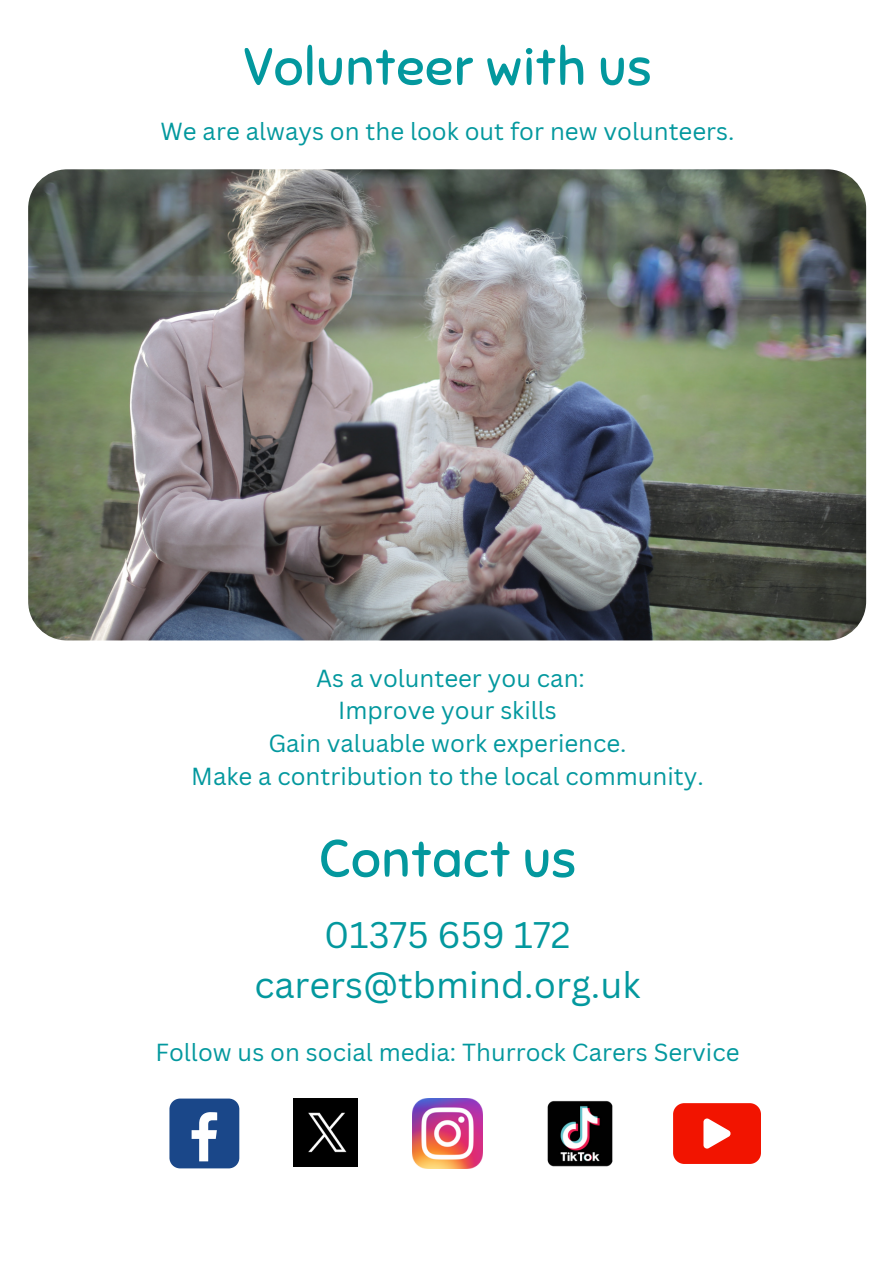
<style>
.page{position:relative;width:894px;height:1264px;background:#fff}
.page>*{position:absolute;margin:0;border:0;box-sizing:border-box;transform-origin:0 0}
.t1{font:52.5px "Sniglet";letter-spacing:.01em;color:#03989e}
.t2{font:36px "Canva Sans";color:#03989e}
.t3{font:24px "Canva Sans";color:#03989e}
</style>
<div class="page">
<img style="left:412px;top:1098px;width:70px;height:70px">
<div style="left:169px;top:1098px;width:70px;height:70px;background:#1a4789;border-radius:11px"></div>
<svg style="left:191px;top:1112px;width:26px;height:49px"></svg>
<img style="left:28px;top:169px;width:837px;height:471px;border-radius:39px">
<img style="left:293px;top:1098px;width:65px;height:68px">
<svg style="left:673px;top:1103px;width:87px;height:60px"></svg>
<img style="left:547px;top:1100px;width:66px;height:67px">
<p class="t1" style="left:243px;top:35px;width:409px">Volunteer with us</p>
<p class="t3" style="left:160px;top:114px;width:575px">We are always on the look out for new volunteers.</p>
<p class="t3" style="left:316px;top:661px;width:270px">As a volunteer you can:</p>
<p class="t3" style="left:338px;top:693px;width:220px">Improve your skills</p>
<p class="t3" style="left:268px;top:726px;width:359px">Gain valuable work experience.</p>
<p class="t3" style="left:191px;top:759px;width:513px">Make a contribution to the local community.</p>
<p class="t1" style="left:319px;top:826px;width:258px">Contact us</p>
<p class="t2" style="left:324px;top:909px;width:248px">01375 659 172</p>
<p class="t2" style="left:254px;top:959px;width:387px">carers@tbmind.org.uk</p>
<p class="t3" style="left:155px;top:1035px;width:585px">Follow us on social media: Thurrock Carers Service</p>
</div>
